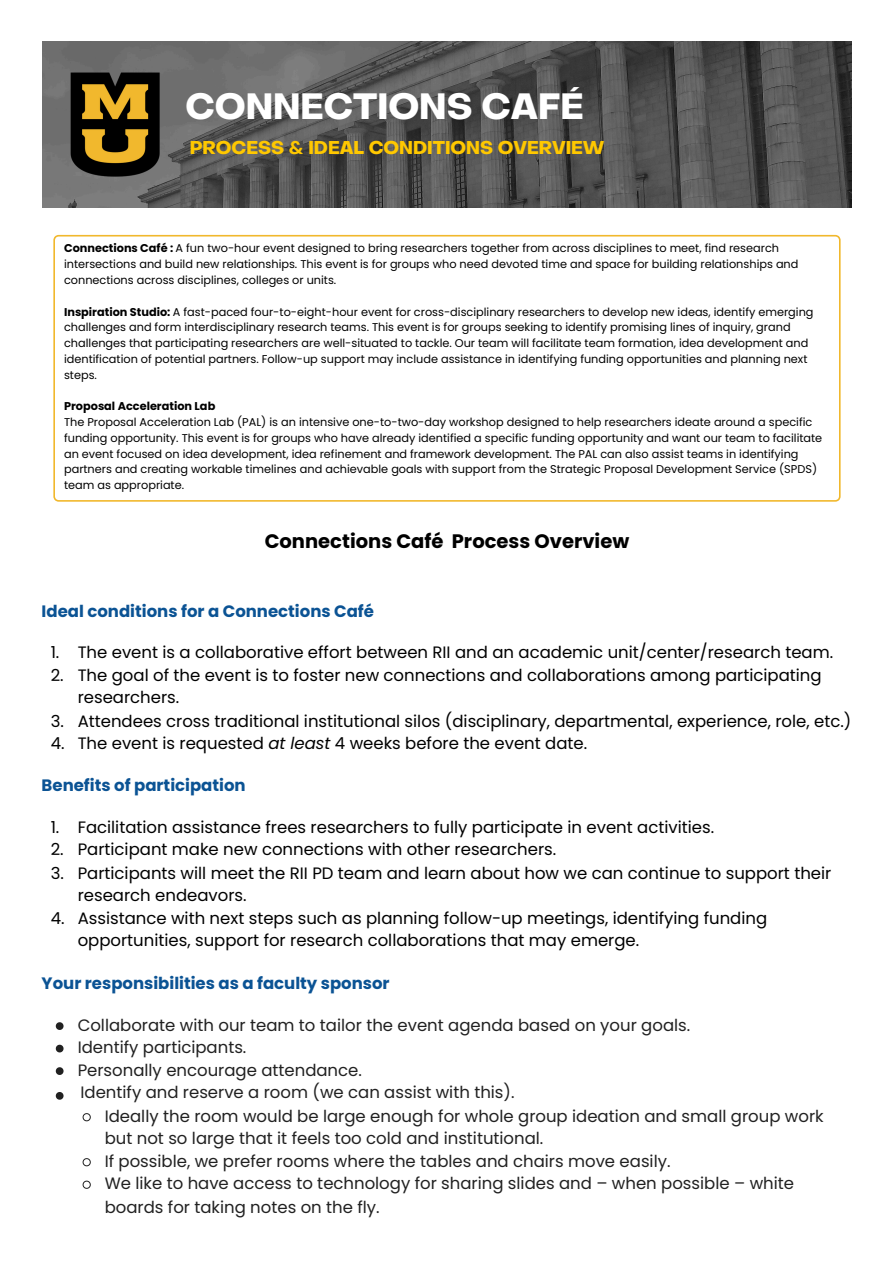
<style>
.page{position:relative;width:894px;height:1263px;background:#fff}
.page>*{position:absolute;margin:0;border:0;box-sizing:border-box;transform-origin:0 0}
.t1{font:700 35.85px "Object Sans";color:#fff}
.t2{font:700 19.5px "Poppins";color:#000}
.t3{font:700 18.15px "Object Sans";color:#ffc800}
.t4{font:16.5px/22.5px "Poppins";color:#000}
.t5{font:16.5px/22.5px "Poppins";color:#212121}
.t6{font:700 16.5px "Poppins";color:#0b5394}
.t7{font:11.25px/15.8px "Poppins";color:#000}
.t8{font:700 11.25px "Poppins";color:#000}
.s1{font-weight:700}
.s2{font-style:italic}
</style>
<div class="page">
<img style="left:42px;top:42px;width:809px;height:165px">
<img style="left:71px;top:72px;width:89px;height:105px">
<svg style="left:53px;top:235px;width:787px;height:267px"></svg>
<svg style="left:56px;top:1022px;width:7px;height:8px"></svg>
<svg style="left:56px;top:1045px;width:7px;height:7px"></svg>
<svg style="left:56px;top:1067px;width:7px;height:8px"></svg>
<svg style="left:56px;top:1092px;width:7px;height:8px"></svg>
<svg style="left:82px;top:1113px;width:9px;height:8px"></svg>
<svg style="left:82px;top:1158px;width:9px;height:8px"></svg>
<svg style="left:82px;top:1180px;width:9px;height:9px"></svg>
<p class="t1" style="left:185px;top:92px;width:399px">CONNECTIONS CAFÉ</p>
<p class="t3" style="left:190px;top:140px;width:416px">PROCESS &amp; IDEAL CONDITIONS OVERVIEW</p>
<p class="t7" style="left:64px;top:241px;width:735px"><span class="s1">Connections Café :</span> A fun two-hour event designed to bring researchers together from across disciplines to meet, find research intersections and build new relationships. This event is for groups who need devoted time and space for building relationships and connections across disciplines, colleges or units.</p>
<p class="t7" style="left:64px;top:304px;width:750px"><span class="s1">Inspiration Studio:</span> A fast-paced four-to-eight-hour event for cross-disciplinary researchers to develop new ideas, identify emerging challenges and form interdisciplinary research teams. This event is for groups seeking to identify promising lines of inquiry, grand challenges that participating researchers are well-situated to tackle. Our team will facilitate team formation, idea development and identification of potential partners. Follow-up support may include assistance in identifying funding opportunities and planning next steps.</p>
<p class="t8" style="left:64px;top:398px;width:153px">Proposal Acceleration Lab</p>
<p class="t7" style="left:64px;top:414px;width:759px">The Proposal Acceleration Lab (PAL) is an intensive one-to-two-day workshop designed to help researchers ideate around a specific funding opportunity. This event is for groups who have already identified a specific funding opportunity and want our team to facilitate an event focused on idea development, idea refinement and framework development. The PAL can also assist teams in identifying partners and creating workable timelines and achievable goals with support from the Strategic Proposal Development Service (SPDS) team as appropriate.</p>
<h1 class="t2" style="left:264px;top:527px;width:366px">Connections Café Process Overview</h1>
<h2 class="t6" style="left:42px;top:599px;width:334px">Ideal conditions for a Connections Café</h2>
<p class="t4" style="left:51px;top:641px;width:783px">1. The event is a collaborative effort between RII and an academic unit/center/research team.</p>
<p class="t4" style="left:78px;top:664px;width:745px;text-indent:-27px">2. The goal of the event is to foster new connections and collaborations among participating researchers.</p>
<p class="t4" style="left:51px;top:710px;width:802px">3. Attendees cross traditional institutional silos (disciplinary, departmental, experience, role, etc.)</p>
<p class="t4" style="left:51px;top:732px;width:538px">4. The event is requested <span class="s2">at least</span> 4 weeks before the event date.</p>
<h2 class="t6" style="left:42px;top:774px;width:205px">Benefits of participation</h2>
<p class="t4" style="left:51px;top:815px;width:664px">1. Facilitation assistance frees researchers to fully participate in event activities.</p>
<p class="t4" style="left:51px;top:838px;width:507px">2. Participant make new connections with other researchers.</p>
<p class="t4" style="left:78px;top:862px;width:755px;text-indent:-27px">3. Participants will meet the RII PD team and learn about how we can continue to support their research endeavors.</p>
<p class="t4" style="left:78px;top:907px;width:690px;text-indent:-27px">4. Assistance with next steps such as planning follow-up meetings, identifying funding opportunities, support for research collaborations that may emerge.</p>
<h2 class="t6" style="left:42px;top:972px;width:349px">Your responsibilities as a faculty sponsor</h2>
<p class="t5" style="left:78px;top:1013px;width:614px">Collaborate with our team to tailor the event agenda based on your goals.</p>
<p class="t5" style="left:78px;top:1036px;width:170px">Identify participants.</p>
<p class="t5" style="left:78px;top:1058px;width:285px">Personally encourage attendance.</p>
<p class="t5" style="left:80px;top:1081px;width:435px">Identify and reserve a room (we can assist with this).</p>
<p class="t5" style="left:105px;top:1105px;width:720px">Ideally the room would be large enough for whole group ideation and small group work but not so large that it feels too cold and institutional.</p>
<p class="t5" style="left:105px;top:1150px;width:567px">If possible, we prefer rooms where the tables and chairs move easily.</p>
<p class="t5" style="left:105px;top:1172px;width:690px;line-height:23.7px">We like to have access to technology for sharing slides and – when possible – white boards for taking notes on the fly.</p>
</div>
